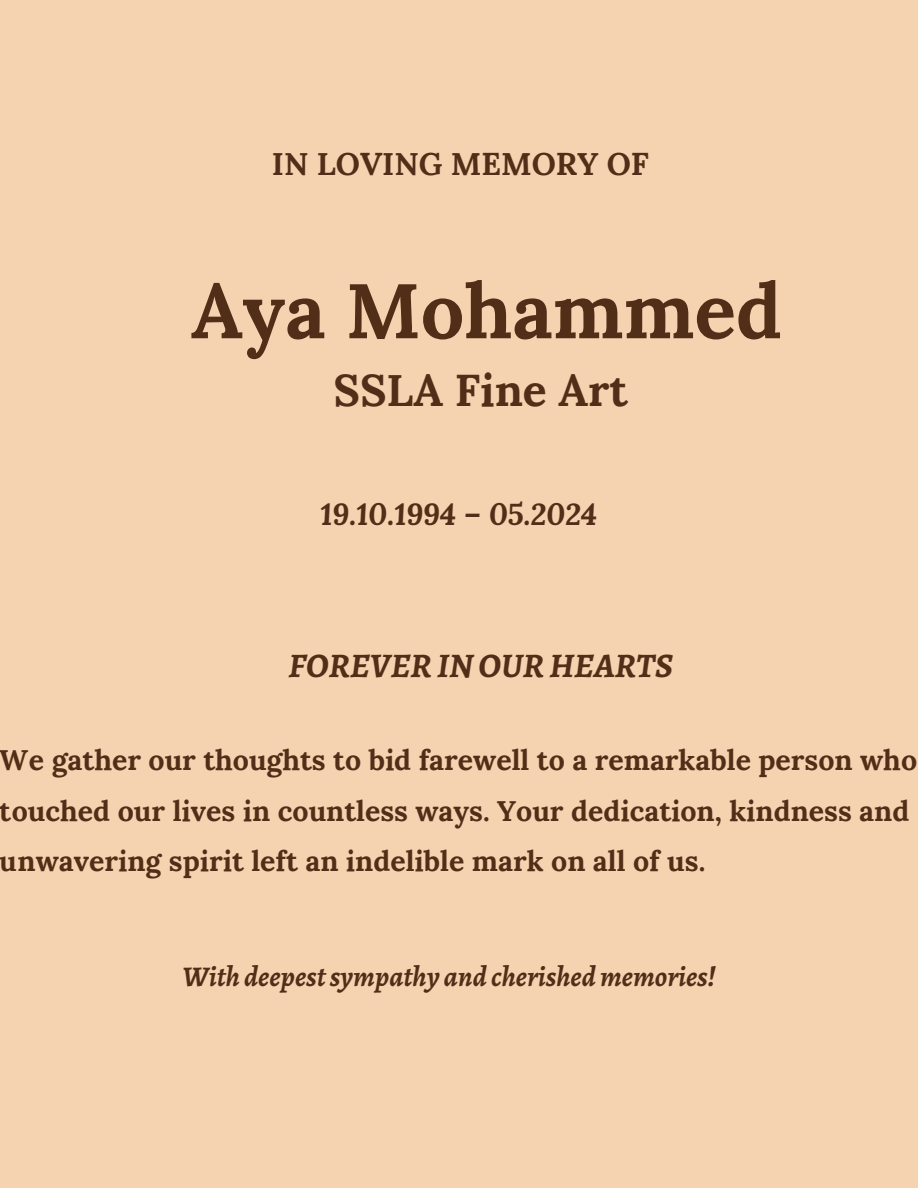
<style>
.page{position:relative;width:918px;height:1188px;background:#f5d3b0}
.page>*{position:absolute;margin:0;border:0;box-sizing:border-box;transform-origin:0 0}
.t1{font:700 77.1px "Lora";color:#512e17}
.t2{font:700 44.4px "Lora";color:#512e17}
.t3{font:italic 700 34.5px "Alegreya";color:#512e17}
.t4{font:700 31.5px "Lora";color:#512e17}
.t5{font:italic 700 30.15px "Lora";color:#512e17}
.t6{font:700 28.5px/50.7px "Lora";color:#512e17}
.t7{font:italic 700 28.5px "Alegreya";color:#512e17}
</style>
<div class="page">
<p class="t4" style="left:272px;top:143px;width:378px">IN LOVING MEMORY OF</p>
<h2 class="t1" style="left:191px;top:261px;width:592px">Aya Mohammed</h2>
<h2 class="t2" style="left:334px;top:361px;width:296px">SSLA Fine Art</h2>
<p class="t5" style="left:321px;top:494px;width:278px">19.10.1994 – 05.2024</p>
<p class="t3" style="left:289px;top:642px;width:386px">FOREVERIN OUR HEARTS</p>
<h2 class="t6" style="left:0;top:734px;width:919px">We gather our thoughts to bid farewell to a remarkable person who touched our lives in countless ways. Your dedication, kindness and unwavering spirit left an indelible mark on all of us.</h2>
<h1 class="t7" style="left:182px;top:957px;width:535px">With deepestsympathy and cherishedmemories!</h1>
</div>
